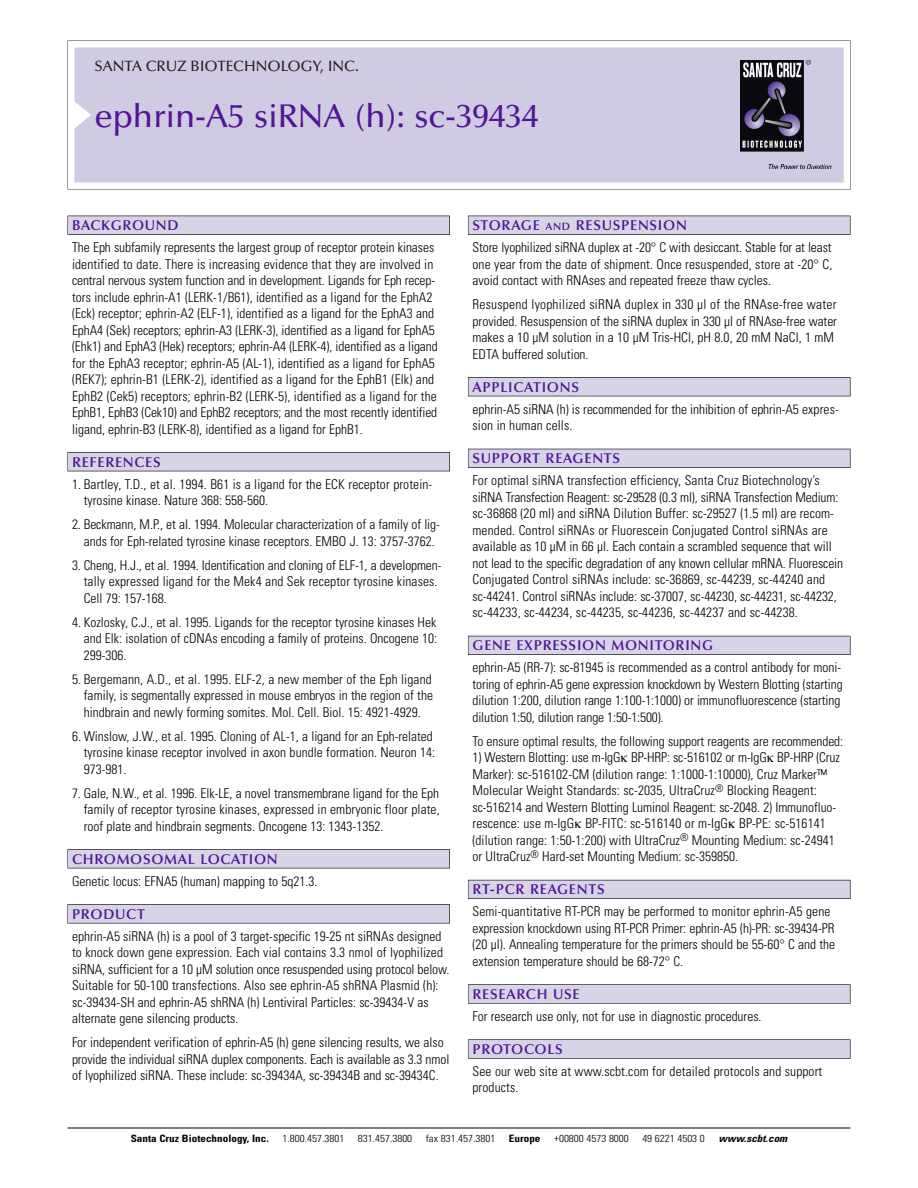
<style>
.page{position:relative;width:918px;height:1188px;background:#fff}
.page>*{position:absolute;margin:0;border:0;box-sizing:border-box;transform-origin:0 0}
.t1{font:500 33px "Optima";color:#511695}
.t2{font:500 15px "Optima";color:#231f20}
.t3{font:600 14.25px "Optima";letter-spacing:.05em;color:#511695}
.t4{font:300 condensed 13.5px/16.5px "Univers";color:#000}
.t5{font:300 condensed 10.2px "Univers";color:#000;scale:1.1 1}
.t6{font:700 condensed 10.2px "Univers";color:#000;scale:1.1 1}
.t7{font:italic 700 condensed 10.2px "Univers";color:#000;scale:1.1 1}
.s1{font-size:10.65px}
</style>
<div class="page">
<svg style="left:74px;top:41px;width:777px;height:148px"></svg>
<div style="left:74px;top:47px;width:770px;height:135px;background:#d1cae3"></div>
<img style="left:741px;top:60px;width:90px;height:108px">
<div style="left:68px;top:216px;width:382px;height:19px;background:#535256"></div>
<div style="left:68px;top:216px;width:381px;height:18px;background:#d7d4e8"></div>
<div style="left:68px;top:452px;width:382px;height:19px;background:#515155"></div>
<div style="left:68px;top:453px;width:381px;height:18px;background:#d7d4e8"></div>
<div style="left:68px;top:849px;width:382px;height:19px;background:#545357"></div>
<div style="left:68px;top:850px;width:381px;height:18px;background:#d7d4e8"></div>
<div style="left:68px;top:904px;width:382px;height:19px;background:#575659"></div>
<div style="left:68px;top:905px;width:381px;height:18px;background:#d7d4e8"></div>
<div style="left:468px;top:216px;width:382px;height:19px;background:#535256"></div>
<div style="left:468px;top:216px;width:382px;height:18px;background:#d7d4e8"></div>
<div style="left:468px;top:377px;width:382px;height:19px;background:#515155"></div>
<div style="left:468px;top:378px;width:382px;height:18px;background:#d7d4e8"></div>
<div style="left:468px;top:449px;width:382px;height:19px;background:#515057"></div>
<div style="left:468px;top:449px;width:382px;height:18px;background:#d7d4e8"></div>
<div style="left:468px;top:636px;width:382px;height:19px;background:#535259"></div>
<div style="left:468px;top:636px;width:382px;height:18px;background:#d7d4e8"></div>
<div style="left:468px;top:880px;width:382px;height:19px;background:#595860"></div>
<div style="left:468px;top:880px;width:382px;height:18px;background:#d7d4e8"></div>
<div style="left:468px;top:984px;width:382px;height:20px;background:#676767"></div>
<div style="left:468px;top:985px;width:382px;height:18px;background:#d7d4e8"></div>
<div style="left:468px;top:1039px;width:382px;height:20px;background:#666"></div>
<div style="left:468px;top:1040px;width:382px;height:18px;background:#d7d4e8"></div>
<hr style="left:68px;top:1128px;width:782px;height:1px;background:#000">
<p class="t2" style="left:94px;top:60px;width:266px">SANTA CRUZ BIOTECHNOLOGY, INC.</p>
<p class="t1" style="left:94px;top:102px;width:446px">ephrin-A5 siRNA (h): sc-39434</p>
<p class="t3" style="left:72px;top:219px;width:108px">BACKGROUND</p>
<p class="t4" style="left:72px;top:240px;width:367px">The Eph subfamily represents the largest group of receptor protein kinases identified to date. There is increasing evidence that they are involved in central nervous system function and in development. Ligands for Eph recep&shy;tors include ephrin-A1 (LERK-1/B61), identified as a ligand for the EphA2 (Eck) receptor; ephrin-A2 (ELF-1), identified as a ligand for the EphA3 and EphA4 (Sek) receptors; ephrin-A3 (LERK-3), identified as a ligand for EphA5 (Ehk1) and EphA3 (Hek) receptors; ephrin-A4 (LERK-4), identified as a ligand for the EphA3 receptor; ephrin-A5 (AL-1), identified as a ligand for EphA5 (REK7); ephrin-B1 (LERK-2), identified as a ligand for the EphB1 (Elk) and EphB2 (Cek5) receptors; ephrin-B2 (LERK-5), identified as a ligand for the EphB1, EphB3 (Cek10) and EphB2 receptors; and the most recently identified ligand, ephrin-B3 (LERK-8), identified as a ligand for EphB1.</p>
<p class="t3" style="left:72px;top:456px;width:90px">REFERENCES</p>
<p class="t4" style="left:84px;top:477px;width:350px;text-indent:-12px">1. Bartley, T.D., et al. 1994. B61 is a ligand for the ECK receptor protein&shy;tyrosine kinase. Nature 368: 558-560.</p>
<p class="t4" style="left:72px;top:517px;width:369px;text-align:center">2. Beckmann, M.P., et al. 1994. Molecular characterization of a family of lig&shy;ands for Eph-related tyrosine kinase receptors. EMBO J. 13: 3757-3762.</p>
<p class="t4" style="left:84px;top:558px;width:359px;text-indent:-12px">3. Cheng, H.J., et al. 1994. Identification and cloning of ELF-1, a developmen&shy;tally expressed ligand for the Mek4 and Sek receptor tyrosine kinases.<br>Cell 79: 157-168.</p>
<p class="t4" style="left:84px;top:615px;width:355px;text-align:justify;text-indent:-12px">4. Kozlosky, C.J., et al. 1995. Ligands for the receptor tyrosine kinases Hek and Elk: isolation of cDNAs encoding a family of proteins. Oncogene 10:<br>299-306.</p>
<p class="t4" style="left:84px;top:672px;width:351px;text-align:justify;text-indent:-12px">5. Bergemann, A.D., et al. 1995. ELF-2, a new member of the Eph ligand family, is segmentally expressed in mouse embryos in the region of the hindbrain and newly forming somites. Mol. Cell. Biol. 15: 4921-4929.</p>
<p class="t4" style="left:84px;top:729px;width:353px;text-indent:-12px">6. Winslow, J.W., et al. 1995. Cloning of AL-1, a ligand for an Eph-related tyrosine kinase receptor involved in axon bundle formation. Neuron 14:<br>973-981.</p>
<p class="t4" style="left:84px;top:786px;width:358px;text-align:justify;text-indent:-12px">7. Gale, N.W., et al. 1996. Elk-LE, a novel transmembrane ligand for the Eph family of receptor tyrosine kinases, expressed in embryonic floor plate, roof plate and hindbrain segments. Oncogene 13: 1343-1352.</p>
<p class="t3" style="left:72px;top:853px;width:207px">CHROMOSOMAL LOCATION</p>
<p class="t4" style="left:72px;top:874px;width:247px">Genetic locus: EFNA5 (human) mapping to 5q21.3.</p>
<p class="t3" style="left:72px;top:908px;width:74px">PRODUCT</p>
<p class="t4" style="left:72px;top:929px;width:379px">ephrin-A5 siRNA (h) is a pool of 3 target-specific 19-25 nt siRNAs designed to knock down gene expression. Each vial contains 3.3 nmol of lyophilized siRNA, sufficient for a 10 µM solution once resuspended using protocol below.<br>Suitable for 50-100 transfections. Also see ephrin-A5 shRNA Plasmid (h): sc-39434-SH and ephrin-A5 shRNA (h) Lentiviral Particles: sc-39434-V as alternate gene silencing products.</p>
<p class="t4" style="left:72px;top:1036px;width:379px">For independent verification of ephrin-A5 (h) gene silencing results, we also provide the individual siRNA duplex components. Each is available as 3.3 nmol of lyophilized siRNA. These include: sc-39434A, sc-39434B and sc-39434C.</p>
<p class="t3" style="left:473px;top:219px;width:216px">STORAGE <span class="s1">AND</span> RESUSPENSION</p>
<p class="t4" style="left:473px;top:240px;width:361px;text-align:justify">Store lyophilized siRNA duplex at -20° C with desiccant. Stable for at least one year from the date of shipment. Once resuspended, store at -20° C, avoid contact with RNAses and repeated freeze thaw cycles.</p>
<p class="t4" style="left:473px;top:297px;width:366px">Resuspend lyophilized siRNA duplex in 330 µl of the RNAse-free water provided. Resuspension of the siRNA duplex in 330 µl of RNAse-free water makes a 10 µM solution in a 10 µM Tris-HCl, pH 8.0, 20 mM NaCl, 1 mM EDTA buffered solution.</p>
<p class="t3" style="left:473px;top:381px;width:108px">APPLICATIONS</p>
<p class="t4" style="left:473px;top:402px;width:368px">ephrin-A5 siRNA (h) is recommended for the inhibition of ephrin-A5 expres&shy;sion in human cells.</p>
<p class="t3" style="left:473px;top:452px;width:149px">SUPPORT REAGENTS</p>
<p class="t4" style="left:473px;top:474px;width:372px">For optimal siRNA transfection efficiency, Santa Cruz Biotechnology’s siRNA Transfection Reagent: sc-29528 (0.3 ml), siRNA Transfection Medium: sc-36868 (20 ml) and siRNA Dilution Buffer: sc-29527 (1.5 ml) are recom&shy;mended. Control siRNAs or Fluorescein Conjugated Control siRNAs are available as 10 µM in 66 µl. Each contain a scrambled sequence that will not lead to the specific degradation of any known cellular mRNA. Fluorescein Conjugated Control siRNAs include: sc-36869, sc-44239, sc-44240 and sc-44241. Control siRNAs include: sc-37007, sc-44230, sc-44231, sc-44232, sc-44233, sc-44234, sc-44235, sc-44236, sc-44237 and sc-44238.</p>
<p class="t3" style="left:473px;top:639px;width:242px">GENE EXPRESSION MONITORING</p>
<p class="t4" style="left:473px;top:661px;width:372px">ephrin-A5 (RR-7): sc-81945 is recommended as a control antibody for moni&shy;toring of ephrin-A5 gene expression knockdown by Western Blotting (starting dilution 1:200, dilution range 1:100-1:1000) or immunofluorescence (starting dilution 1:50, dilution range 1:50-1:500).</p>
<p class="t4" style="left:473px;top:734px;width:372px">To ensure optimal results, the following support reagents are recommended:</p>
<p class="t4" style="left:473px;top:751px;width:369px">1) Western Blotting: use m-IgG BP-HRP: sc-516102 or m-IgG BP-HRP (Cruz Marker): sc-516102-CM (dilution range: 1:1000-1:10000), Cruz Marker™ Molecular Weight Standards: sc-2035, UltraCruz<sup>®</sup> Blocking Reagent: sc-516214 and Western Blotting Luminol Reagent: sc-2048. 2) Immunofluo&shy;rescence: use m-IgG BP-FITC: sc-516140 or m-IgG BP-PE: sc-516141 (dilution range: 1:50-1:200) with UltraCruz<sup>®</sup> Mounting Medium: sc-24941 or UltraCruz<sup>®</sup> Hard-set Mounting Medium: sc-359850.</p>
<p class="t3" style="left:473px;top:883px;width:134px">RT-PCR REAGENTS</p>
<p class="t4" style="left:473px;top:905px;width:364px">Semi-quantitative RT-PCR may be performed to monitor ephrin-A5 gene expression knockdown using RT-PCR Primer: ephrin-A5 (h)-PR: sc-39434-PR (20 µl). Annealing temperature for the primers should be 55-60° C and the extension temperature should be 68-72° C.</p>
<p class="t3" style="left:473px;top:988px;width:109px">RESEARCH USE</p>
<p class="t4" style="left:473px;top:1009px;width:291px">For research use only, not for use in diagnostic procedures.</p>
<p class="t3" style="left:473px;top:1043px;width:92px">PROTOCOLS</p>
<p class="t4" style="left:473px;top:1064px;width:351px">See our web site at www.scbt.com for detailed protocols and support products.</p>
<p class="t6" style="left:131px;top:1135px;width:127px">Santa Cruz Biotechnology, Inc.</p>
<p class="t5" style="left:282px;top:1135px;width:58px">1.800.457.3801</p>
<p class="t5" style="left:358px;top:1135px;width:51px">831.457.3800</p>
<p class="t5" style="left:426px;top:1135px;width:65px">fax 831.457.3801</p>
<p class="t6" style="left:509px;top:1135px;width:30px">Europe</p>
<p class="t5" style="left:554px;top:1135px;width:69px">+00800 4573 8000</p>
<p class="t5" style="left:642px;top:1135px;width:58px">49 6221 4503 0</p>
<p class="t7" style="left:719px;top:1135px;width:66px">www.scbt.com</p>
</div>
